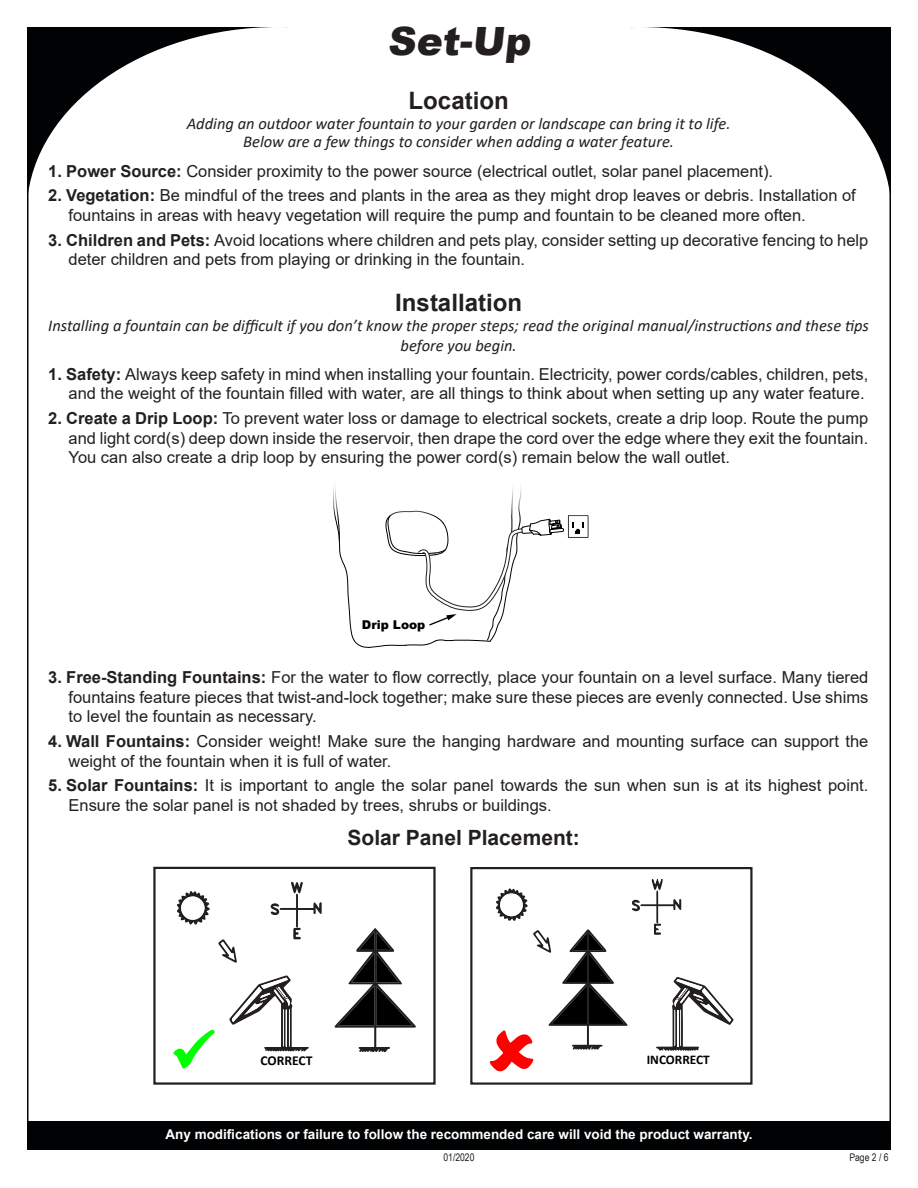
<style>
.page{position:relative;width:918px;height:1188px;background:#fff}
.page>*{position:absolute;margin:0;border:0;box-sizing:border-box;transform-origin:0 0}
.t1{font:900 39px "Arial";color:#231f20}
.t2{font:700 24px "Arial";color:#231f20}
.t3{font:700 21px "Arial";color:#231f20}
.t4{font:16.5px/19.5px "Arial";color:#231f20}
.Default{font:italic 16.5px/19.8px "Calibri";color:#231f20;text-align:center}
.t5{font:700 13.65px "Calibri";color:#000}
.t6{font:700 13.5px "Arial";color:#fff}
.t7{font:700 13.35px "Calibri";color:#000}
.t8{font:900 12.15px "Arial";color:#000}
.t9{font:10.5px "Arial Narrow";color:#231f20}
.s1{font-weight:700}
</style>
<div class="page">
<svg style="left:631px;top:27px;width:259px;height:176px"></svg>
<hr style="left:890px;top:27px;width:1px;height:1122px;background:#010203">
<div style="left:27px;top:1121px;width:864px;height:28px;background:#010203"></div>
<hr style="left:27px;top:27px;width:1px;height:1122px;background:#010203">
<svg style="left:28px;top:27px;width:259px;height:176px"></svg>
<svg style="left:489px;top:879px;width:244px;height:193px"></svg>
<div style="left:470px;top:867px;width:283px;height:218px;border:2px solid #231f20"></div>
<svg style="left:177px;top:891px;width:33px;height:34px"></svg>
<svg style="left:173px;top:1029px;width:42px;height:40px"></svg>
<svg style="left:270px;top:882px;width:52px;height:57px"></svg>
<svg style="left:229px;top:975px;width:80px;height:77px"></svg>
<svg style="left:334px;top:928px;width:82px;height:125px"></svg>
<div style="left:181px;top:896px;width:24px;height:24px;background:#fff;border-radius:50%"></div>
<svg style="left:218px;top:939px;width:19px;height:24px"></svg>
<div style="left:153px;top:867px;width:283px;height:218px;border:2px solid #231f20"></div>
<svg style="left:333px;top:485px;width:255px;height:163px"></svg>
<p class="t1" style="left:388px;top:13px;width:150px">Set-Up</p>
<p class="t2" style="left:409px;top:84px;width:102px">Location</p>
<p class="Default" style="left:187px;top:113px;width:545px">Adding an outdoor water fountain to your garden or landscape can bring it to life.</p>
<p class="Default" style="left:243px;top:131px;width:432px">Below are a few things to consider when adding a water feature.</p>
<p class="t4" style="left:48px;top:161px;width:726px"><span class="s1">1. Power Source:</span> Consider proximity to the power source (electrical outlet, solar panel placement).</p>
<p class="t4" style="left:69px;top:186px;width:789px;text-indent:-20px"><span class="s1">2. Vegetation:</span> Be mindful of the trees and plants in the area as they might drop leaves or debris. Installation of fountains in areas with heavy vegetation will require the pump and fountain to be cleaned more often.</p>
<p class="t4" style="left:69px;top:230px;width:801px;text-indent:-20px"><span class="s1">3. Children and Pets:</span> Avoid locations where children and pets play, consider setting up decorative fencing to help deter children and pets from playing or drinking in the fountain.</p>
<p class="t2" style="left:395px;top:286px;width:128px">Installation</p>
<p class="Default" style="left:48px;top:315px;width:822px">Installing a fountain can be difficult if you don’t know the proper steps; read the original manual/instructions and these tips before you begin.</p>
<p class="t4" style="left:48px;top:364px;width:822px;text-align:right"><span class="s1">1. Safety:</span> Always keep safety in mind when installing your fountain. Electricity, power cords/cables, children, pets, and the weight of the fountain filled with water, are all things to think about when setting up any water feature.</p>
<p class="t4" style="left:69px;top:409px;width:801px;text-align:justify;text-indent:-20px"><span class="s1">2. Create a Drip Loop:</span> To prevent water loss or damage to electrical sockets, create a drip loop. Route the pump and light cord(s) deep down inside the reservoir, then drape the cord over the edge where they exit the fountain.<br>You can also create a drip loop by ensuring the power cord(s) remain below the wall outlet.</p>
<p class="t8" style="left:362px;top:615px;width:65px">Drip Loop</p>
<p class="t4" style="left:69px;top:667px;width:801px;text-align:justify;text-indent:-20px"><span class="s1">3. Free-Standing Fountains:</span> For the water to flow correctly, place your fountain on a level surface. Many tiered fountains feature pieces that twist-and-lock together; make sure these pieces are evenly connected. Use shims to level the fountain as necessary.</p>
<p class="t4" style="left:69px;top:731px;width:801px;text-indent:-20px"><span class="s1">4. Wall Fountains:</span> Consider weight! Make sure the hanging hardware and mounting surface can support the weight of the fountain when it is full of water.</p>
<p class="t4" style="left:69px;top:776px;width:801px;text-indent:-20px"><span class="s1">5. Solar Fountains:</span> It is important to angle the solar panel towards the sun when sun is at its highest point.<br>Ensure the solar panel is not shaded by trees, shrubs or buildings.</p>
<p class="t3" style="left:348px;top:823px;width:234px">Solar Panel Placement:</p>
<p class="t5" style="left:260px;top:1050px;width:54px">CORRECT</p>
<p class="t7" style="left:647px;top:1050px;width:65px">INCORRECT</p>
<p class="t6" style="left:165px;top:1124px;width:589px">Any modifications or failure to follow the recommended care will void the product warranty.</p>
<p class="t9" style="left:443px;top:1150px;width:33px">01/2020</p>
<p class="t9" style="left:849px;top:1150px;width:41px">Page 2 / 6</p>
</div>
